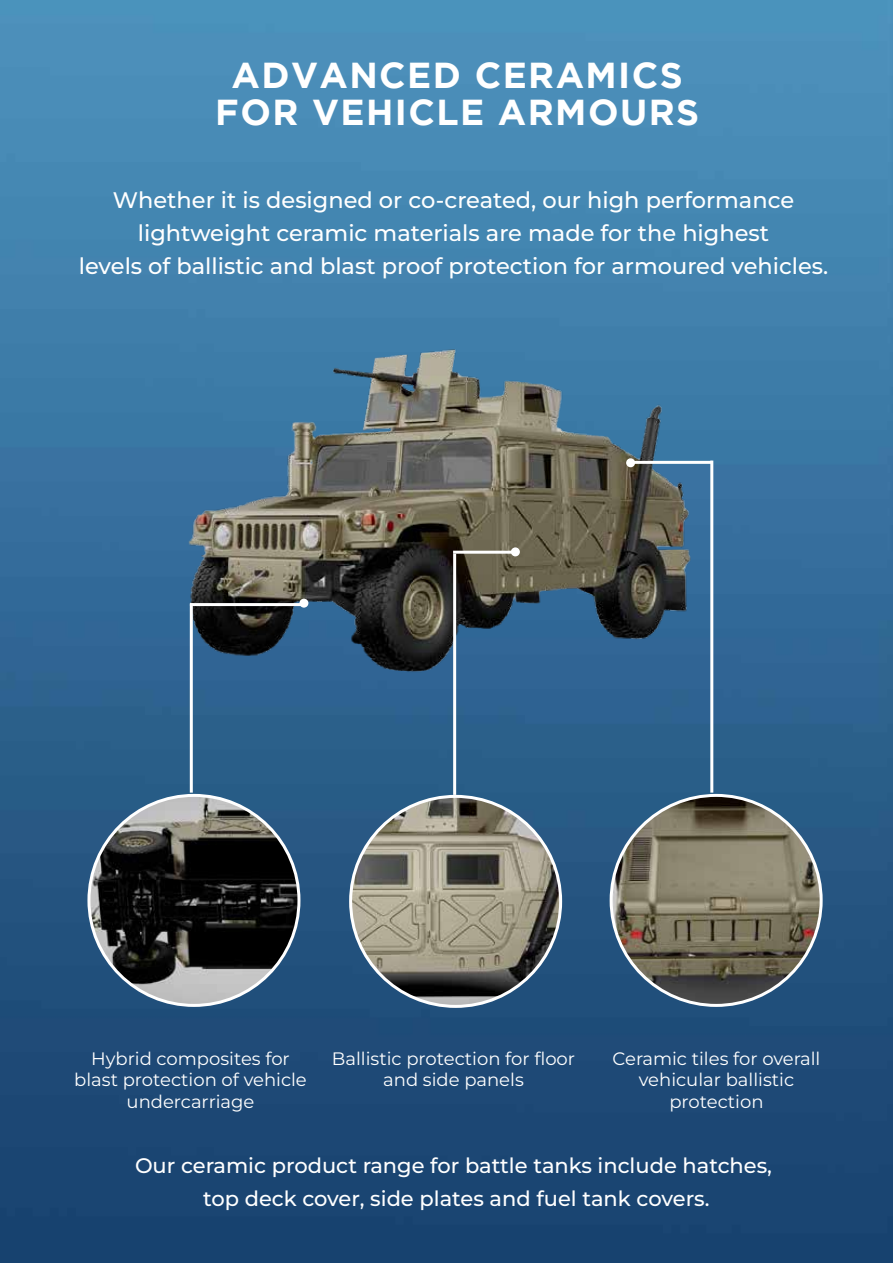
<style>
.page{position:relative;width:893px;height:1263px;background:#fff}
.page>*{position:absolute;margin:0;border:0;box-sizing:border-box;transform-origin:0 0}
.t1{font:700 36px/37.2px "Gotham";letter-spacing:.04em;color:#fff;text-align:center}
.t2{font:500 22.5px/33px "Montserrat";color:#fff;text-align:center}
.t3{font:500 21px/33px "Montserrat";color:#fff;text-align:center}
.t4{font:18px/21.6px "Montserrat";color:#fff;text-align:center}
</style>
<div class="page">
<img style="left:0;top:0;width:893px;height:1263px">
<img style="left:121px;top:290px;width:570px;height:406px">
<img style="left:351px;top:796px;width:210px;height:210px;border-radius:105px">
<img style="left:89px;top:795px;width:210px;height:210px;border-radius:105px">
<img style="left:611px;top:795px;width:210px;height:210px;border-radius:105px">
<hr style="left:190px;top:604px;width:3px;height:189px;background:#fff">
<hr style="left:453px;top:554px;width:3px;height:241px;background:#fff">
<hr style="left:453px;top:551px;width:61px;height:3px;background:#fff">
<hr style="left:190px;top:603px;width:111px;height:3px;background:#fff">
<hr style="left:710px;top:461px;width:3px;height:332px;background:#fff">
<hr style="left:632px;top:461px;width:80px;height:3px;background:#fff">
<div style="left:511px;top:547px;width:9px;height:9px;background:#fff;border-radius:50%"></div>
<div style="left:299px;top:599px;width:9px;height:9px;background:#fff;border-radius:50%"></div>
<div style="left:626px;top:458px;width:9px;height:9px;background:#fff;border-radius:50%"></div>
<h1 class="t1" style="left:215px;top:56px;width:485px">ADVANCED CERAMICS<br>FOR VEHICLE ARMOURS</h1>
<p class="t2" style="left:79px;top:183px;width:751px">Whether it is designed or co-created, our high performance lightweight ceramic materials are made for the highest<br>levels of ballistic and blast proof protection for armoured vehicles.</p>
<p class="t4" style="left:74px;top:1047px;width:234px">Hybrid composites for blast protection of vehicle undercarriage</p>
<p class="t4" style="left:332px;top:1047px;width:245px">Ballistic protection for floor and side panels</p>
<p class="t4" style="left:613px;top:1047px;width:209px">Ceramic tiles for overall vehicular ballistic protection</p>
<p class="t3" style="left:135px;top:1149px;width:638px">Our ceramic product range for battle tanks include hatches, top deck cover, side plates and fuel tank covers.</p>
</div>
